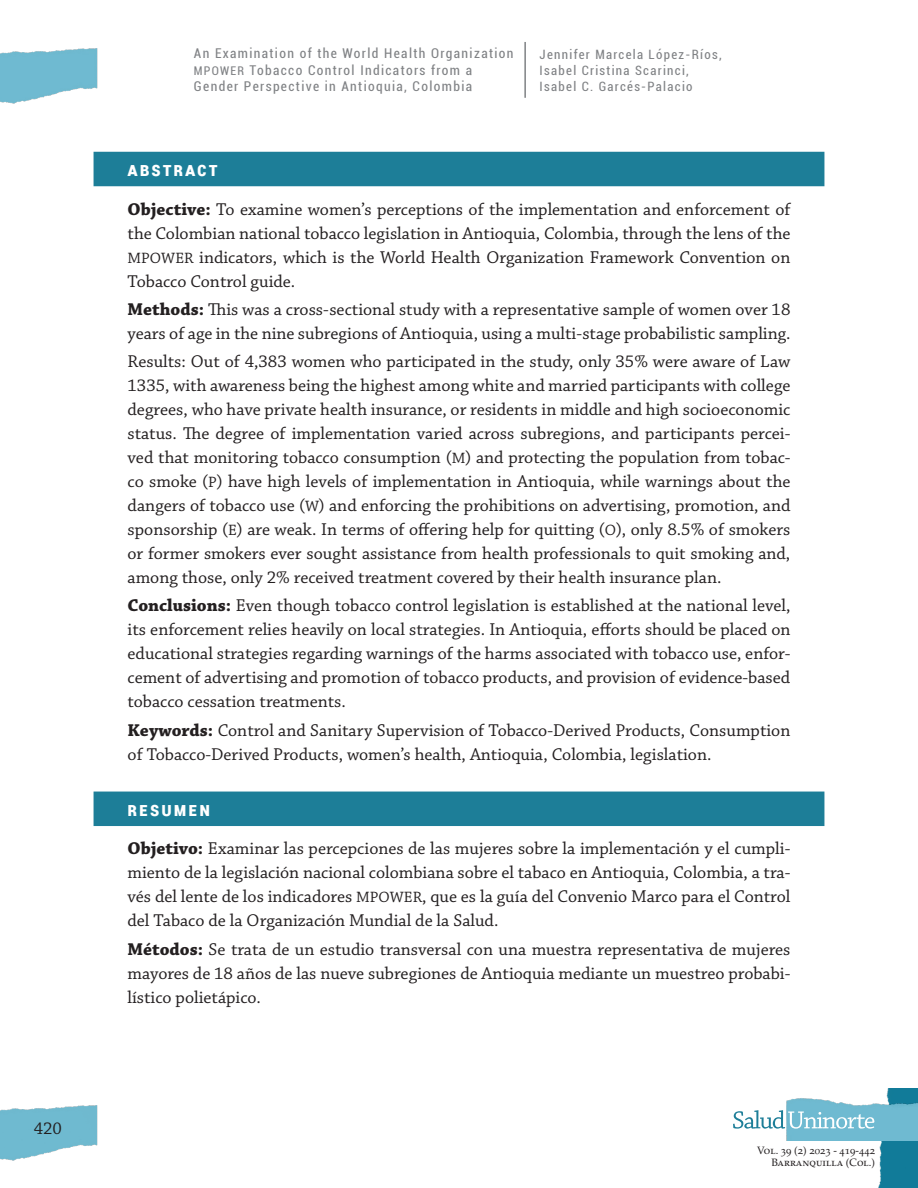
<style>
.page{position:relative;width:918px;height:1188px;background:#fff}
.page>*{position:absolute;margin:0;border:0;box-sizing:border-box;transform-origin:0 0}
.Titulo_resumen_azul{font:700 19.5px "Roboto Condensed";letter-spacing:.1em;color:#fff}
.Resumen{font:18px/24px "Chaparral Pro";color:#231f20;text-align:justify}
.Palabra_clave{font:18px/24px "Chaparral Pro";color:#231f20}
.t1{font:condensed 13.5px/16.5px "Roboto";letter-spacing:.1em;color:#808285}
.t2{font:condensed 12.9px/15.9px "Roboto";letter-spacing:.1em;color:#808285}
.t3{font:10.65px/12.8px "Palatino LT Std";color:#231f20;text-align:right}
.s1{font-size:12px}
.s2{font-weight:700}
.s3{font-size:15.75px}
</style>
<div class="page">
<img style="left:0;top:48px;width:98px;height:56px">
<img style="left:0;top:1105px;width:98px;height:56px">
<img style="left:878px;top:1088px;width:40px;height:100px">
<img style="left:787px;top:1097px;width:131px;height:44px">
<svg style="left:733px;top:1110px;width:141px;height:19px"></svg>
<hr style="left:524px;top:42px;width:2px;height:56px;background:#808285">
<div style="left:94px;top:152px;width:730px;height:34px;background:#1d7e98"></div>
<div style="left:94px;top:792px;width:730px;height:34px;background:#1d7e98"></div>
<p class="Resumen" style="left:34px;top:1117px;width:30px">420</p>
<p class="t1" style="left:194px;top:45px;width:321px">An Examination of the World Health Organization<br><span class="s1">MPOWER</span> Tobacco Control Indicators from a<br>Gender Perspective in Antioquia, Colombia</p>
<p class="t2" style="left:540px;top:46px;width:184px">Jennifer Marcela López-Ríos,<br>Isabel Cristina Scarinci,<br>Isabel C. Garcés-Palacio</p>
<p class="Titulo_resumen_azul" style="left:128px;top:155px;width:92px">ABSTRACT</p>
<p class="Resumen" style="left:128px;top:198px;width:665px"><span class="s2">Objective:</span> To examine women’s perceptions of the implementation and enforcement of the Colombian national tobacco legislation in Antioquia, Colombia, through the lens of the <span class="s3">MPOWER</span> indicators, which is the World Health Organization Framework Convention on Tobacco Control guide.</p>
<p class="Resumen" style="left:128px;top:298px;width:664px"><span class="s2">Methods:</span> This was a cross-sectional study with a representative sample of women over 18 years of age in the nine subregions of Antioquia, using a multi-stage probabilistic sampling.</p>
<p class="Resumen" style="left:128px;top:350px;width:664px">Results: Out of 4,383 women who participated in the study, only 35% were aware of Law 1335, with awareness being the highest among white and married participants with college degrees, who have private health insurance, or residents in middle and high socioeconomic status. The degree of implementation varied across subregions, and participants percei&shy;ved that monitoring tobacco consumption (<span class="s3">M</span>) and protecting the population from tobac&shy;co smoke (<span class="s3">P</span>) have high levels of implementation in Antioquia, while warnings about the dangers of tobacco use (<span class="s3">W</span>) and enforcing the prohibitions on advertising, promotion, and sponsorship (<span class="s3">E</span>) are weak. In terms of offering help for quitting (<span class="s3">O</span>), only 8.5% of smokers or former smokers ever sought assistance from health professionals to quit smoking and, among those, only 2% received treatment covered by their health insurance plan.</p>
<p class="Resumen" style="left:128px;top:594px;width:664px"><span class="s2">Conclusions:</span> Even though tobacco control legislation is established at the national level, its enforcement relies heavily on local strategies. In Antioquia, efforts should be placed on educational strategies regarding warnings of the harms associated with tobacco use, enfor&shy;cement of advertising and promotion of tobacco products, and provision of evidence-based tobacco cessation treatments.</p>
<p class="Palabra_clave" style="left:128px;top:719px;width:664px"><span class="s2">Keywords:</span> Control and Sanitary Supervision of Tobacco-Derived Products, Consumption of Tobacco-Derived Products, women’s health, Antioquia, Colombia, legislation.</p>
<p class="Titulo_resumen_azul" style="left:128px;top:795px;width:84px">RESUMEN</p>
<p class="Resumen" style="left:128px;top:837px;width:664px"><span class="s2">Objetivo:</span> Examinar las percepciones de las mujeres sobre la implementación y el cumpli&shy;miento de la legislación nacional colombiana sobre el tabaco en Antioquia, Colombia, a tra&shy;vés del lente de los indicadores <span class="s3">MPOWER</span>, que es la guía del Convenio Marco para el Control del Tabaco de la Organización Mundial de la Salud.</p>
<p class="Resumen" style="left:128px;top:938px;width:664px"><span class="s2">Métodos:</span> Se trata de un estudio transversal con una muestra representativa de mujeres mayores de 18 años de las nueve subregiones de Antioquia mediante un muestreo probabi&shy;lístico polietápico.</p>
<p class="t3" style="left:757px;top:1144px;width:119px">Vol. 39 (2) 2023 - 419-442<br>Barranquilla (Col.)</p>
</div>
